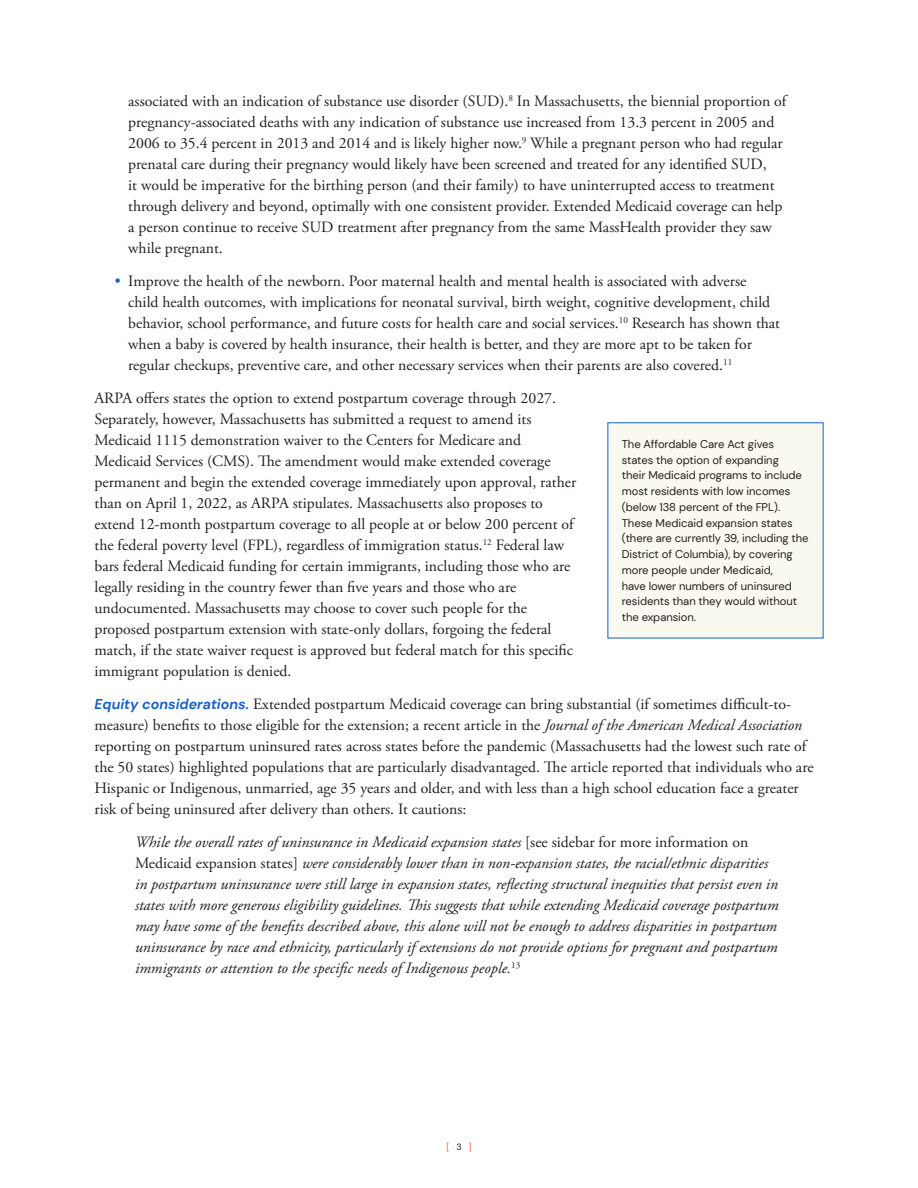
<style>
.page{position:relative;width:918px;height:1188px;background:#fff}
.page>*{position:absolute;margin:0;border:0;box-sizing:border-box;transform-origin:0 0}
.body_text{font:15.75px/21px "Adobe Garamond Pro";color:#231f20}
.body_indent_quote{font:italic 15.75px/21px "Adobe Garamond Pro";color:#231f20}
.callout_text{font:11.25px/15.8px "DM Sans";letter-spacing:-.005em;color:#231f20}
.t1{font:9px "DM Sans";color:#f25b21}
.s1{font-family:"DM Sans";font-weight:700;color:#145fc7}
.s2{font-family:"DM Sans";font-weight:700;font-style:italic;font-size:14.25px;color:#145fc7}
.s3{font-style:italic}
.s4{font-style:normal}
.s5{color:#231f20}
</style>
<div class="page">
<div style="left:608px;top:423px;width:215px;height:215px;background:#faf9ef"></div>
<p class="body_text" style="left:128px;top:91px;width:660px">associated with an indication of substance use disorder (SUD).<sup>8</sup> In Massachusetts, the biennial proportion of pregnancy-associated deaths with any indication of substance use increased from 13.3 percent in 2005 and 2006 to 35.4 percent in 2013 and 2014 and is likely higher now.<sup>9</sup> While a pregnant person who had regular prenatal care during their pregnancy would likely have been screened and treated for any identified SUD,<br>it would be imperative for the birthing person (and their family) to have uninterrupted access to treatment through delivery and beyond, optimally with one consistent provider. Extended Medicaid coverage can help a person continue to receive SUD treatment after pregnancy from the same MassHealth provider they saw while pregnant.</p>
<p class="body_text" style="left:128px;top:271px;width:653px;text-indent:-14px"><span class="s1">•</span> Improve the health of the newborn. Poor maternal health and mental health is associated with adverse child health outcomes, with implications for neonatal survival, birth weight, cognitive development, child behavior, school performance, and future costs for health care and social services.<sup>10</sup> Research has shown that when a baby is covered by health insurance, their health is better, and they are more apt to be taken for regular checkups, preventive care, and other necessary services when their parents are also covered.<sup>11</sup></p>
<p class="body_text" style="left:94px;top:388px;width:483px">ARPA offers states the option to extend postpartum coverage through 2027.<br>Separately, however, Massachusetts has submitted a request to amend its Medicaid 1115 demonstration waiver to the Centers for Medicare and Medicaid Services (CMS). The amendment would make extended coverage permanent and begin the extended coverage immediately upon approval, rather than on April 1, 2022, as ARPA stipulates. Massachusetts also proposes to extend 12-month postpartum coverage to all people at or below 200 percent of the federal poverty level (FPL), regardless of immigration status.<sup>12</sup> Federal law bars federal Medicaid funding for certain immigrants, including those who are legally residing in the country fewer than five years and those who are undocumented. Massachusetts may choose to cover such people for the proposed postpartum extension with state-only dollars, forgoing the federal match, if the state waiver request is approved but federal match for this specific immigrant population is denied.</p>
<p class="body_text" style="left:94px;top:694px;width:721px"><span class="s2">Equity considerations.</span> Extended postpartum Medicaid coverage can bring substantial (if sometimes difficult-to&shy;measure) benefits to those eligible for the extension; a recent article in the <span class="s3">Journal of the American Medical Association </span>reporting on postpartum uninsured rates across states before the pandemic (Massachusetts had the lowest such rate of the 50 states) highlighted populations that are particularly disadvantaged. The article reported that individuals who are Hispanic or Indigenous, unmarried, age 35 years and older, and with less than a high school education face a greater risk of being uninsured after delivery than others. It cautions:</p>
<p class="body_indent_quote" style="left:135px;top:832px;width:645px">While the overall rates of uninsurance in Medicaid expansion states <span class="s4">[see sidebar for more information on Medicaid expansion states]</span> were considerably lower than in non-expansion states, the racial/ethnic disparities in postpartum uninsurance were still large in expansion states, reflecting structural inequities that persist even in states with more generous eligibility guidelines. This suggests that while extending Medicaid coverage postpartum may have some of the benefits described above, this alone will not be enough to address disparities in postpartum uninsurance by race and ethnicity, particularly if extensions do not provide options for pregnant and postpartum immigrants or attention to the specific needs of Indigenous people.<sup>13</sup></p>
<p class="callout_text" style="left:622px;top:436px;width:188px">The Affordable Care Act gives states the option of expanding<br>their Medicaid programs to include most residents with low incomes (below 138 percent of the FPL).<br>These Medicaid expansion states (there are currently 39, including the<br>District of Columbia), by covering more people under Medicaid,<br>have lower numbers of uninsured residents than they would without the expansion.</p>
<p class="t1" style="left:446px;top:1141px;width:27px">[ <span class="s5">3</span> ]</p>
</div>
